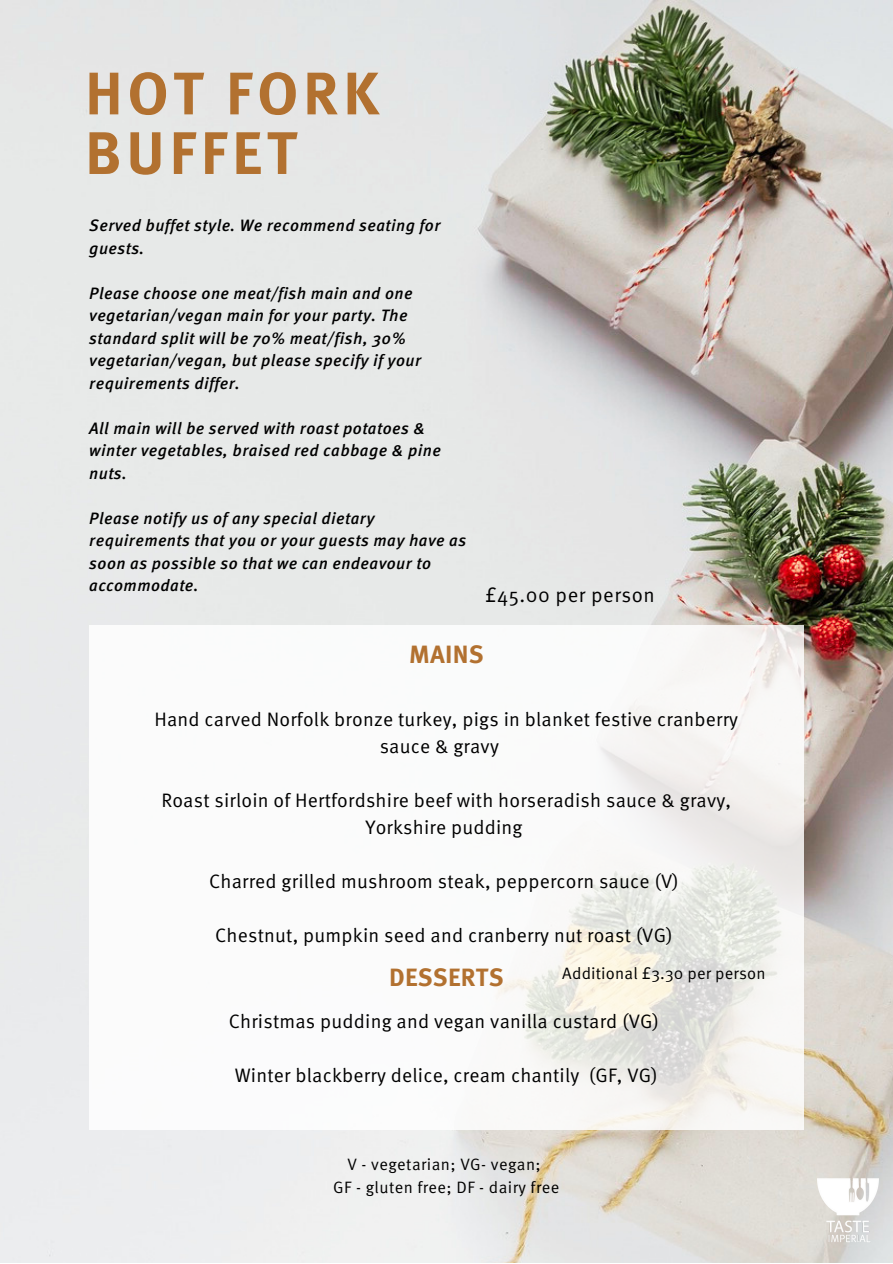
<style>
.page{position:relative;width:893px;height:1264px;background:#fff}
.page>*{position:absolute;margin:0;border:0;box-sizing:border-box;transform-origin:0 0}
.t1{font:700 60px "Meta Pro";letter-spacing:.075em;color:#b27130}
.t2{font:700 24.9px "Meta Pro";letter-spacing:.01em;color:#b27130}
.t3{font:20.4px "Meta Pro";letter-spacing:.025em;color:#000}
.t4{font:19.5px/27px "Meta Pro";letter-spacing:.01em;color:#000}
.t5{font:italic 500 16.5px/22.5px "Meta Pro";letter-spacing:.025em;color:#000}
.t6{font:16.5px "Meta Pro";letter-spacing:.025em;color:#000}
</style>
<div class="page">
<img style="left:0;top:0;width:892px;height:1262px">
<svg style="left:89px;top:625px;width:714px;height:505px"></svg>
<img style="left:817px;top:1177px;width:61px;height:72px">
<p class="t1" style="left:85px;top:69px;width:295px">HOT FORK</p>
<p class="t1" style="left:85px;top:129px;width:213px">BUFFET</p>
<p class="t5" style="left:89px;top:216px;width:353px">Served buffet style. We recommend seating for guests.</p>
<p class="t5" style="left:89px;top:283px;width:333px">Please choose one meat/fish main and one vegetarian/vegan main for your party. The standard split will be 70% meat/fish, 30% vegetarian/vegan, but please specify if your requirements differ.</p>
<p class="t5" style="left:89px;top:418px;width:353px">All main will be served with roast potatoes &amp; winter vegetables, braised red cabbage &amp; pine nuts.</p>
<p class="t5" style="left:89px;top:508px;width:378px">Please notify us of any special dietary requirements that you or your guests may have as soon as possible so that we can endeavour to accommodate.</p>
<p class="t3" style="left:485px;top:586px;width:171px">£45.00 per person</p>
<p class="t2" style="left:409px;top:644px;width:76px">MAINS</p>
<p class="t4" style="left:379px;top:707px;width:360px;text-indent:-225px">Hand carved Norfolk bronze turkey, pigs in blanket festive cranberry sauce &amp; gravy</p>
<p class="t4" style="left:161px;top:788px;width:571px;text-align:center">Roast sirloin of Hertfordshire beef with horseradish sauce &amp; gravy,<br>Yorkshire pudding</p>
<p class="t4" style="left:209px;top:869px;width:471px">Charred grilled mushroom steak, peppercorn sauce (V)</p>
<p class="t4" style="left:215px;top:923px;width:459px">Chestnut, pumpkin seed and cranberry nut roast (VG)</p>
<p class="t2" style="left:389px;top:967px;width:116px">DESSERTS</p>
<p class="t6" style="left:562px;top:966px;width:205px">Additional £3.30 per person</p>
<p class="t4" style="left:229px;top:1009px;width:432px">Christmas pudding and vegan vanilla custard (VG)</p>
<p class="t4" style="left:235px;top:1063px;width:424px">Winter blackberry delice, cream chantily (GF, VG)</p>
<p class="t6" style="left:347px;top:1157px;width:195px">V - vegetarian; VG- vegan;</p>
<p class="t6" style="left:333px;top:1180px;width:227px">GF - gluten free; DF - dairy free</p>
</div>
